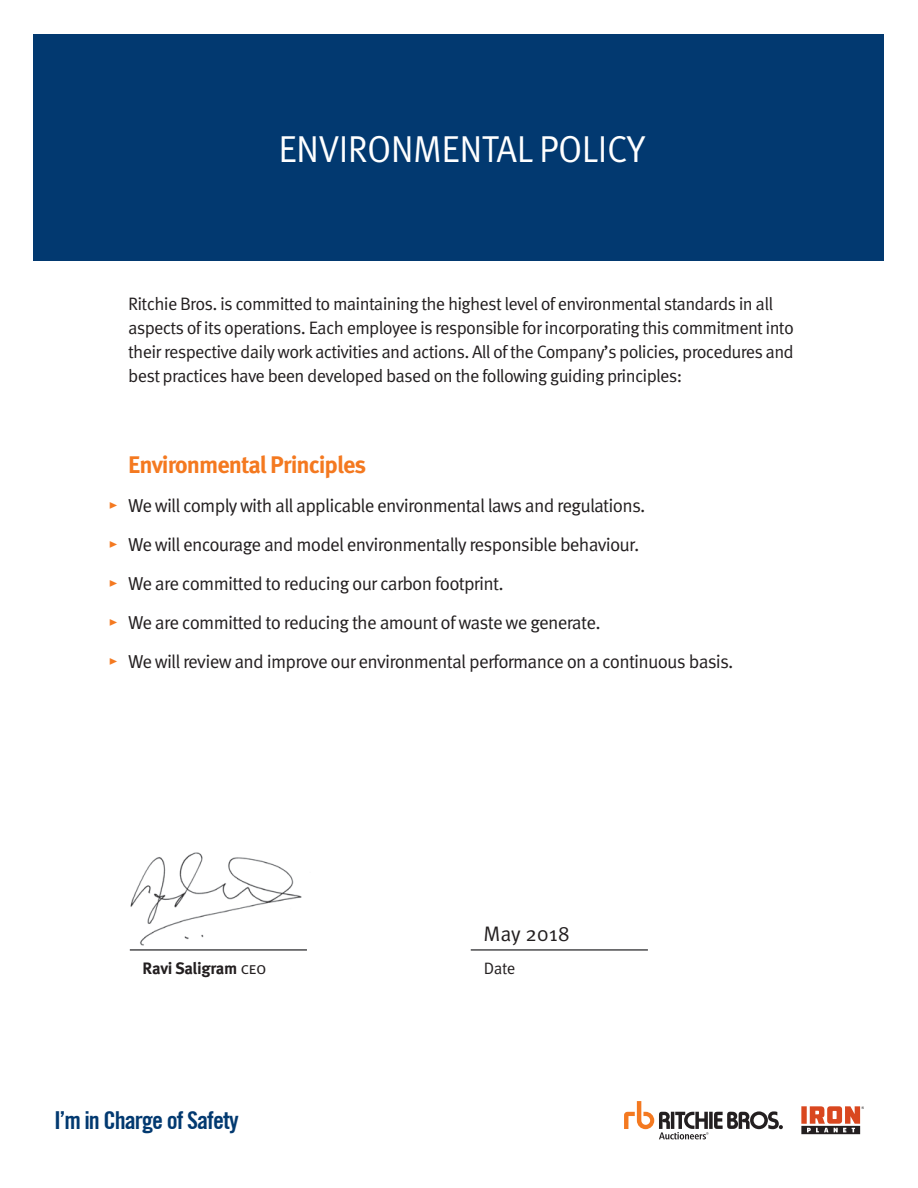
<style>
.page{position:relative;width:918px;height:1188px;background:#fff}
.page>*{position:absolute;margin:0;border:0;box-sizing:border-box;transform-origin:0 0}
.t1{font:37.5px "Meta Pro";letter-spacing:-.015em;color:#fff;scale:.95 1}
.t2{font:700 condensed 24.75px "Trade Gothic No.20";letter-spacing:-.04em;color:#023970}
.t3{font:700 24px "Meta Pro";letter-spacing:-.04em;color:#f47920}
.t4{font:21px "Meta Pro";letter-spacing:-.005em;color:#231f20}
.t5{font:18.75px/39px "Meta Pro";letter-spacing:-.04em;color:#231f20}
.t6{font:18px/24px "Meta Pro";letter-spacing:-.04em;color:#231f20}
.t7{font:700 16.5px "Meta Pro";letter-spacing:-.02em;color:#231f20}
.t8{font:16.5px "Meta Pro";color:#231f20}
.s1{color:#f47920}
.s2{font-weight:400}
</style>
<div class="page">
<svg style="left:624px;top:1101px;width:159px;height:38px"></svg>
<svg style="left:801px;top:1106px;width:63px;height:28px"></svg>
<div style="left:34px;top:34px;width:850px;height:227px;background:#023970"></div>
<hr style="left:130px;top:949px;width:177px;height:2px;background:#4c4c4e">
<hr style="left:471px;top:949px;width:177px;height:2px;background:#4c4c4e">
<img style="left:130px;top:852px;width:172px;height:94px">
<h1 class="t1" style="left:278px;top:135px;width:388px">ENVIRONMENTAL POLICY</h1>
<p class="t6" style="left:128px;top:293px;width:667px">Ritchie Bros. is committed to maintaining the highest level of environmental standards in all aspects of its operations. Each employee is responsible for incorporating this commitment into their respective daily work activities and actions. All of the Company’s policies, procedures and best practices have been developed based on the following guiding principles:</p>
<h3 class="t3" style="left:128px;top:451px;width:240px">Environmental Principles</h3>
<p class="t5" style="left:108px;top:487px;width:627px"><span class="s1">▸</span> We will comply with all applicable environmental laws and regulations.<br><span class="s1">▸</span> We will encourage and model environmentally responsible behaviour.<br><span class="s1">▸</span> We are committed to reducing our carbon footprint.<br><span class="s1">▸</span> We are committed to reducing the amount of waste we generate.<br><span class="s1">▸</span> We will review and improve our environmental performance on a continuous basis.</p>
<p class="t4" style="left:484px;top:926px;width:88px">May 2018</p>
<p class="t7" style="left:143px;top:959px;width:125px">Ravi Saligram <span class="s2">ceo</span></p>
<p class="t8" style="left:484px;top:962px;width:33px">Date</p>
<h2 class="t2" style="left:54px;top:1111px;width:186px">I’m in Charge of Safety</h2>
</div>
